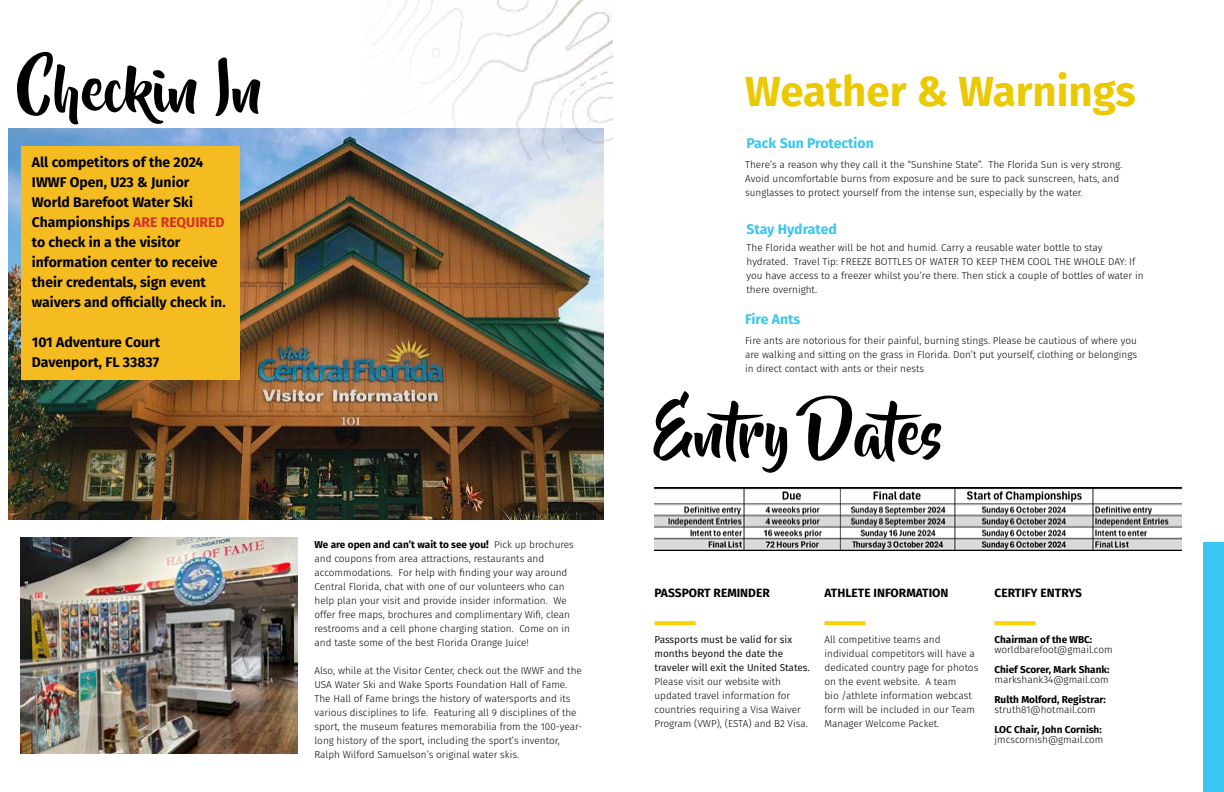
<style>
.page{position:relative;width:1224px;height:792px;background:#fff}
.page>*{position:absolute;margin:0;border:0;box-sizing:border-box;transform-origin:0 0}
.t1{font:60px "Beyond The Mountains";color:#000}
.t2{font:700 42px "Fira Sans";color:#ebc900}
.t3{font:700 14px/20px "Fira Sans";color:#000}
.t4{font:700 14px "Fira Sans";color:#3ac6f3}
.t5{font:700 12px "Fira Sans";color:#000}
.t6{font:300 10px/14px "Fira Sans";color:#000}
.t7{font:700 10px "Fira Sans";color:#000}
.t8{font:10px/14px "Fira Sans";color:#000}
.s1{color:#d33227}
.s2{font-weight:700}
.s3{font-weight:700;font-size:11px}
</style>
<div class="page">
<img style="left:9px;top:128px;width:594px;height:391px">
<div style="left:21px;top:146px;width:219px;height:234px;background:#f5bc22"></div>
<img style="left:21px;top:538px;width:277px;height:215px">
<img style="left:364px;top:0;width:248px;height:160px">
<img style="left:655px;top:488px;width:527px;height:62px">
<svg style="left:655px;top:621px;width:41px;height:4px"></svg>
<svg style="left:825px;top:621px;width:41px;height:4px"></svg>
<svg style="left:994px;top:621px;width:42px;height:4px"></svg>
<div style="left:1203px;top:543px;width:21px;height:249px;background:#3ac6f3"></div>
<h1 class="t1" style="left:17px;top:57px;width:247px">Checkin In</h1>
<h3 class="t3" style="left:32px;top:151px;width:195px">All competitors of the 2024<br>IWWF Open, U23 &amp; Junior<br>World Barefoot Water Ski<br>Championships <span class="s1">ARE REQUIRED </span>to check in a the visitor information center to receive their credentals, sign event waivers and officially check in.</h3>
<h3 class="t3" style="left:32px;top:331px;width:130px">101 Adventure Court<br>Davenport, FL 33837</h3>
<p class="t6" style="left:315px;top:537px;width:261px"><span class="s2">We are open and can’t wait to see you</span><span class="s3">!</span> Pick up brochures and coupons from area attractions, restaurants and accommodations. For help with finding your way around Central Florida, chat with one of our volunteers who can help plan your visit and provide insider information. We offer free maps, brochures and complimentary Wifi, clean restrooms and a cell phone charging station. Come on in and taste some of the best Florida Orange Juice!</p>
<p class="t6" style="left:315px;top:663px;width:269px">Also, while at the Visitor Center, check out the IWWF and the USA Water Ski and Wake Sports Foundation Hall of Fame.<br>The Hall of Fame brings the history of watersports and its various disciplines to life. Featuring all 9 disciplines of the sport, the museum features memorabilia from the 100-year&shy;long history of the sport, including the sport’s inventor, Ralph Wilford Samuelson’s original water skis.</p>
<h2 class="t2" style="left:745px;top:56px;width:392px">Weather &amp; Warnings</h2>
<h3 class="t4" style="left:747px;top:132px;width:129px">Pack Sun Protection</h3>
<p class="t6" style="left:745px;top:157px;width:379px">There’s a reason why they call it the “Sunshine State”. The Florida Sun is very strong.<br>Avoid uncomfortable burns from exposure and be sure to pack sunscreen, hats, and sunglasses to protect yourself from the intense sun, especially by the water.</p>
<h3 class="t4" style="left:747px;top:217px;width:92px">Stay Hydrated</h3>
<p class="t6" style="left:747px;top:240px;width:399px">The Florida weather will be hot and humid. Carry a reusable water bottle to stay hydrated. Travel Tip: FREEZE BOTTLES OF WATER TO KEEP THEM COOL THE WHOLE DAY: If you have access to a freezer whilst you’re there. Then stick a couple of bottles of water in there overnight.</p>
<h3 class="t4" style="left:745px;top:307px;width:57px">Fire Ants</h3>
<p class="t6" style="left:745px;top:334px;width:393px;text-align:justify">Fire ants are notorious for their painful, burning stings. Please be cautious of where you are walking and sitting on the grass in Florida. Don’t put yourself, clothing or belongings in direct contact with ants or their nests</p>
<h1 class="t1" style="left:655px;top:401px;width:291px">Entry Dates</h1>
<p class="t5" style="left:655px;top:583px;width:117px">PASSPORT REMINDER</p>
<p class="t5" style="left:824px;top:583px;width:125px">ATHLETE INFORMATION</p>
<p class="t5" style="left:994px;top:583px;width:89px">CERTIFY ENTRYS</p>
<p class="t8" style="left:655px;top:633px;width:157px">Passports must be valid for six months beyond the date the traveler will exit the United States.</p>
<p class="t6" style="left:655px;top:675px;width:155px">Please visit our website with updated travel information for countries requiring a Visa Waiver<br>Program (VWP), (ESTA) and B2 Visa.</p>
<p class="t6" style="left:824px;top:633px;width:155px">All competitive teams and individual competitors will have a dedicated country page for photos on the event website. A team<br>bio /athlete information webcast form will be included in our Team<br>Manager Welcome Packet.</p>
<p class="t7" style="left:994px;top:631px;width:99px">Chairman of the WBC:</p>
<p class="t6" style="left:994px;top:643px;width:120px">worldbarefoot@gmail.com</p>
<p class="t7" style="left:994px;top:661px;width:117px">Chief Scorer, Mark Shank:</p>
<p class="t6" style="left:994px;top:673px;width:116px">markshank34@gmail.com</p>
<p class="t7" style="left:994px;top:691px;width:113px">Rulth Molford, Registrar:</p>
<p class="t6" style="left:994px;top:703px;width:103px">struth81@hotmail.com</p>
<p class="t7" style="left:994px;top:721px;width:109px">LOC Chair, John Cornish:</p>
<p class="t6" style="left:994px;top:733px;width:110px">jmcscornish@gmail.com</p>
</div>
